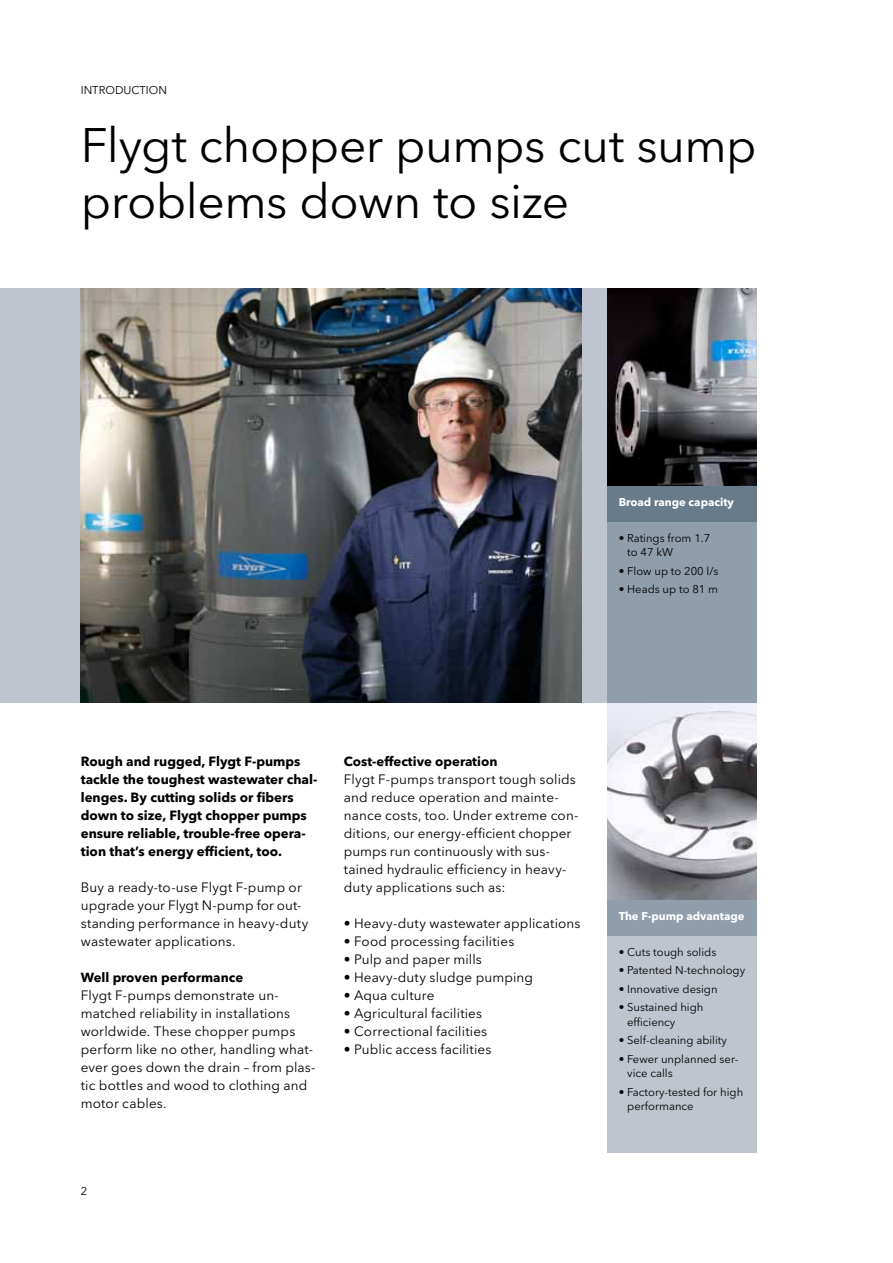
<style>
.page{position:relative;width:893px;height:1263px;background:#fff}
.page>*{position:absolute;margin:0;border:0;box-sizing:border-box;transform-origin:0 0}
.t1{font:48px/55.9px "Avenir Next LT Pro";letter-spacing:-.01em;color:#000}
.t2{font:13.5px/18px "Avenir Next LT Pro";letter-spacing:.01em;color:#000}
.t3{font:700 13.35px/18px "Avenir Next LT Pro";color:#000}
.t4{font:700 13.2px "Avenir Next LT Pro";color:#000}
.t5{font:11.25px/14.2px "Avenir Next LT Pro";color:#000}
.t6{font:700 11.25px "Avenir Next LT Pro";color:#fff}
</style>
<div class="page">
<div style="left:0;top:288px;width:607px;height:414px;background:#bfc5ce"></div>
<svg style="left:607px;top:288px;width:150px;height:198px;background:#484a4f"></svg>
<img style="left:607px;top:702px;width:150px;height:198px">
<div style="left:607px;top:900px;width:150px;height:45px;background:#909eac"></div>
<div style="left:607px;top:486px;width:150px;height:45px;background:#687b8a"></div>
<div style="left:607px;top:522px;width:150px;height:180px;background:#909eac"></div>
<div style="left:607px;top:936px;width:150px;height:216px;background:#bfc5ce"></div>
<img style="left:81px;top:288px;width:500px;height:414px">
<p class="t5" style="left:81px;top:83px;width:86px">Introduction</p>
<h1 class="t1" style="left:81px;top:117px;width:677px">Flygt chopper pumps cut sump problems down to size</h1>
<p class="t6" style="left:619px;top:495px;width:117px">Broad range capacity</p>
<p class="t5" style="left:627px;top:531px;width:85px;text-indent:-9px">• Ratings from 1.7 to 47 kW</p>
<p class="t5" style="left:619px;top:564px;width:101px">• Flow up to 200 l/s</p>
<p class="t5" style="left:619px;top:582px;width:101px">• Heads up to 81 m</p>
<p class="t3" style="left:81px;top:752px;width:238px">Rough and rugged, Flygt F-pumps tackle the toughest wastewater chal&shy;lenges. By cutting solids or fibers down to size, Flygt chopper pumps ensure reliable, trouble-free opera&shy;tion that’s energy efficient, too.</p>
<p class="t2" style="left:81px;top:878px;width:229px">Buy a ready-to-use Flygt F-pump or upgrade your Flygt N-pump for out&shy;standing performance in heavy-duty wastewater applications.</p>
<p class="t4" style="left:81px;top:969px;width:164px">Well proven performance</p>
<p class="t2" style="left:81px;top:986px;width:236px">Flygt F-pumps demonstrate un&shy;matched reliability in installations worldwide. These chopper pumps perform like no other, handling what&shy;ever goes down the drain – from plas&shy;tic bottles and wood to clothing and motor cables.</p>
<p class="t4" style="left:344px;top:753px;width:155px">Cost-effective operation</p>
<p class="t2" style="left:344px;top:770px;width:236px">Flygt F-pumps transport tough solids and reduce operation and mainte&shy;nance costs, too. U nder extreme con&shy;ditions, our energy-efficient chopper pumps run continuously with sus&shy;tained hydraulic efficiency in heavy&shy;duty applications such as:</p>
<p class="t2" style="left:344px;top:914px;width:238px">• Heavy-duty wastewater applications</p>
<p class="t2" style="left:344px;top:932px;width:172px">• Food processing facilities</p>
<p class="t2" style="left:344px;top:950px;width:139px">• Pulp and paper mills</p>
<p class="t2" style="left:344px;top:968px;width:191px">• Heavy-duty sludge pumping</p>
<p class="t2" style="left:344px;top:986px;width:92px">• Aqua culture</p>
<p class="t2" style="left:344px;top:1004px;width:140px">• Agricultural facilities</p>
<p class="t2" style="left:344px;top:1022px;width:145px">• Correctional facilities</p>
<p class="t2" style="left:344px;top:1040px;width:149px">• Public access facilities</p>
<p class="t5" style="left:81px;top:1184px;width:8px">2</p>
<p class="t6" style="left:619px;top:909px;width:127px">The F-pump advantage</p>
<p class="t5" style="left:619px;top:945px;width:99px">• Cuts tough solids</p>
<p class="t5" style="left:619px;top:963px;width:128px">• Patented N-technology</p>
<p class="t5" style="left:619px;top:982px;width:100px">• Innovative design</p>
<p class="t5" style="left:627px;top:1000px;width:78px;text-indent:-9px">• Sustained high efficiency</p>
<p class="t5" style="left:619px;top:1033px;width:110px">• Self-cleaning ability</p>
<p class="t5" style="left:627px;top:1052px;width:113px;text-indent:-9px">• Fewer unplanned ser&shy;vice calls</p>
<p class="t5" style="left:627px;top:1084px;width:117px;text-indent:-9px">• Factory-tested for high performance</p>
</div>
